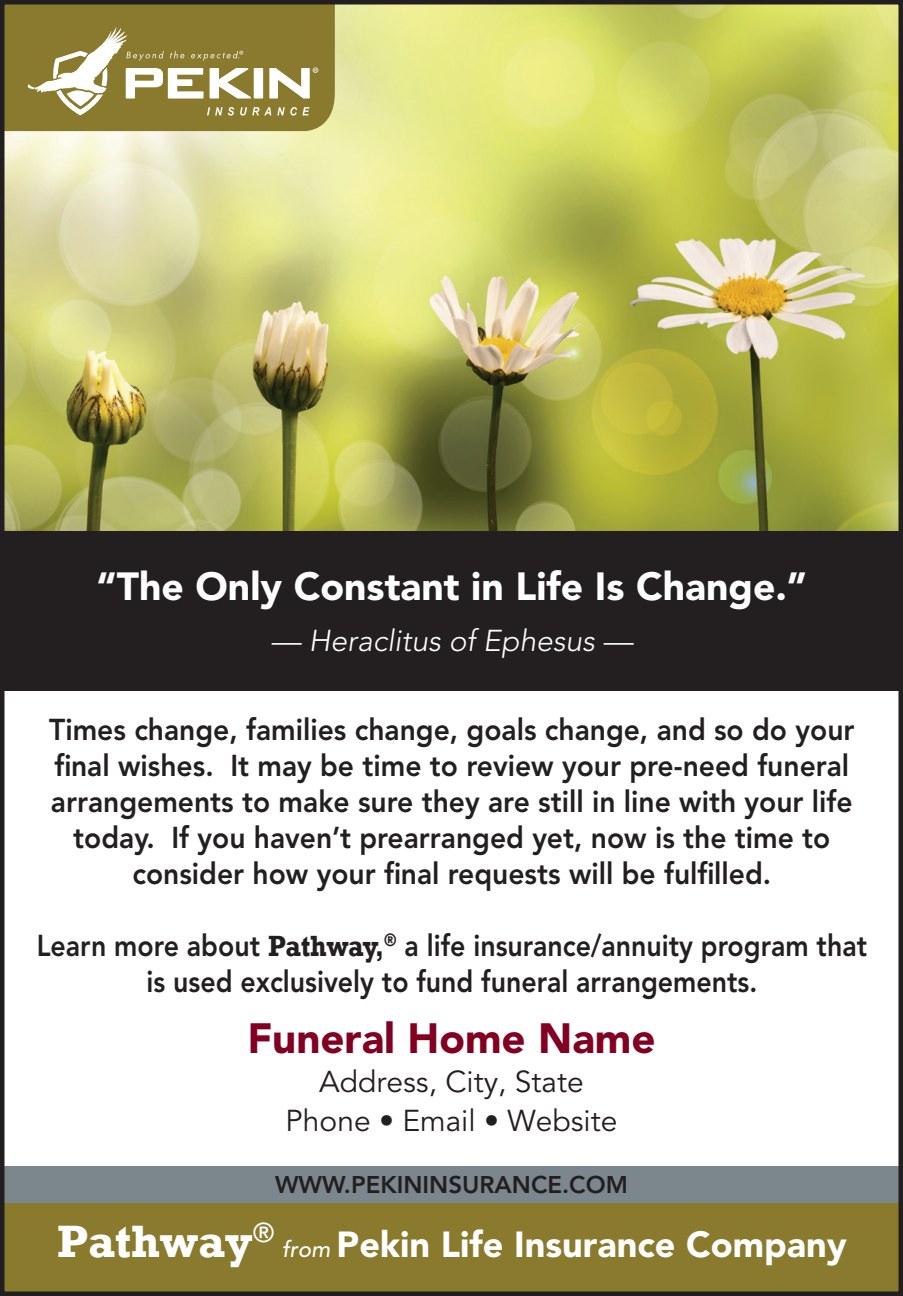
<style>
.page{position:relative;width:903px;height:1296px;background:#fff}
.page>*{position:absolute;margin:0;border:0;box-sizing:border-box;transform-origin:0 0}
.t1{font:700 46.5px "Rockwell";color:#fff}
.t2{font:900 42px "Avenir LT Std";color:#820123}
.t3{font:900 39px "Avenir LT Std";color:#fff}
.t4{font:900 36px "Avenir LT Std";color:#fff}
.t5{font:800 30px/36px "Avenir LT Std";color:#231f20;text-align:center;scale:.94 1}
.t6{font:800 30px/36px "Avenir LT Std";color:#231f20;text-align:center;scale:.89 1}
.t7{font:30px/39px "Avenir LT Std";color:#231f20;text-align:center}
.t8{font:italic 300 30px "Avenir LT Std";color:#fff}
.t9{font:800 24px "Avenir LT Std";color:#231f20}
.s1{font-family:"Rockwell";font-weight:700}
.s2{font-weight:500;font-style:italic;font-size:22.5px}
</style>
<div class="page">
<div style="left:2px;top:1166px;width:901px;height:46px;background:#7c868d"></div>
<img style="left:7px;top:7px;width:889px;height:525px">
<div style="left:0;top:532px;width:903px;height:159px;background:#231f20"></div>
<div style="left:1px;top:1203px;width:902px;height:92px;background:#8a7a2e"></div>
<svg style="left:7px;top:7px;width:328px;height:124px"></svg>
<div style="left:0;top:0;width:903px;height:1296px;border:6px solid #231f20"></div>
<h3 class="t3" style="left:97px;top:563px;width:712px">“The Only Constant in Life Is Change.”</h3>
<p class="t8" style="left:271px;top:623px;width:363px">— Heraclitus of Ephesus —</p>
<p class="t5" style="left:49px;top:711px;width:858px">Times change, families change, goals change, and so do your final wishes. It may be time to review your pre-need funeral arrangements to make sure they are still in line with your life today. If you haven’t prearranged yet, now is the time to consider how your final requests will be fulfilled.</p>
<p class="t6" style="left:37px;top:927px;width:934px">Learn more about <span class="s1">Pathway,</span><sup>®</sup> a life insurance/annuity program that is used exclusively to fund funeral arrangements.</p>
<h2 class="t2" style="left:247px;top:1013px;width:410px">Funeral Home Name</h2>
<p class="t7" style="left:286px;top:1063px;width:333px">Address, City, State<br>Phone • Email • Website</p>
<p class="t9" style="left:275px;top:1171px;width:354px">WWW.PEKININSURANCE.COM</p>
<h1 class="t1" style="left:57px;top:1213px;width:219px">Pathway<sup>®</sup></h1>
<p class="t4" style="left:282px;top:1223px;width:566px"><span class="s2">from</span> Pekin Life Insurance Company</p>
</div>
